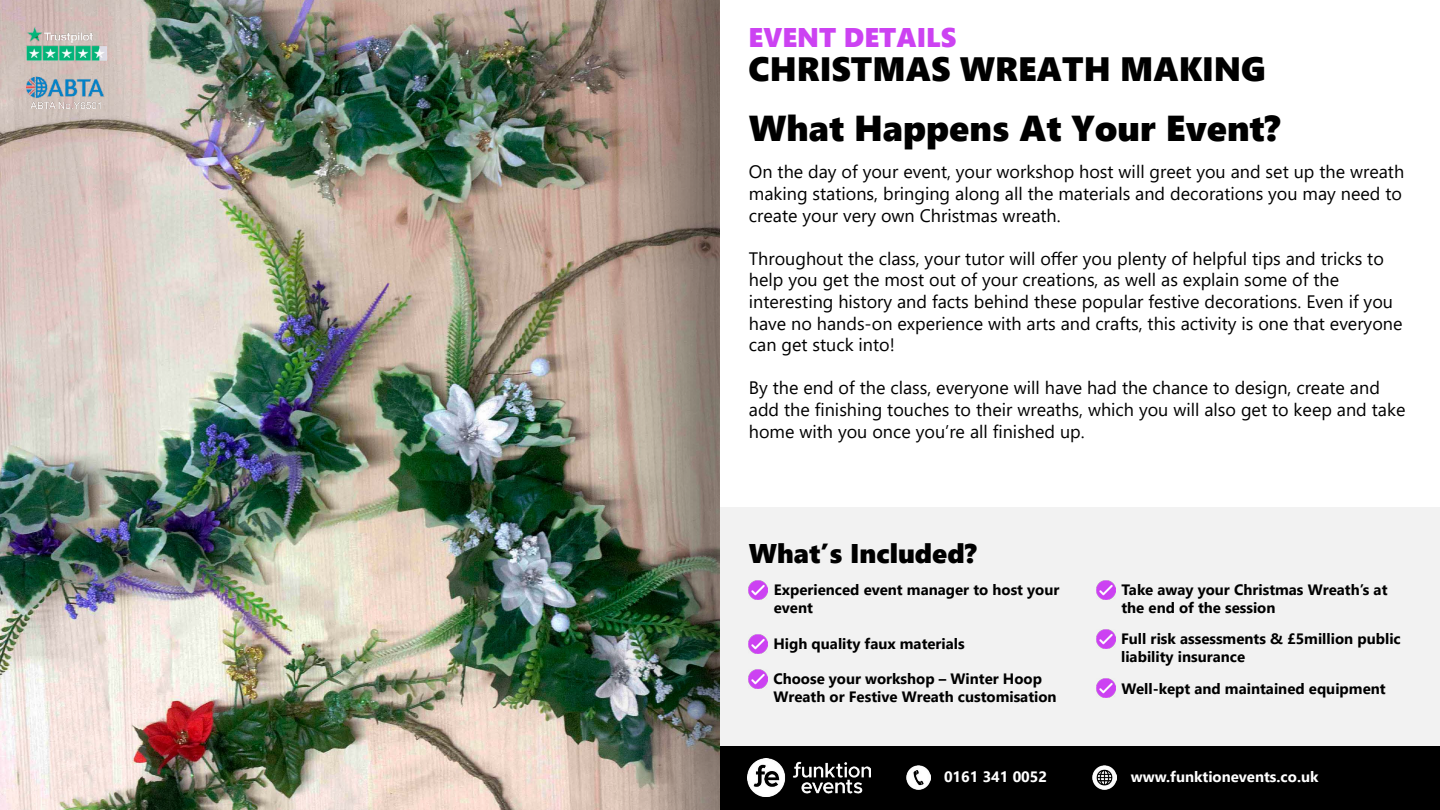
<style>
.page{position:relative;width:1440px;height:810px;background:#fff}
.page>*{position:absolute;margin:0;border:0;box-sizing:border-box;transform-origin:0 0}
.t1{font:36px "Segoe UI Black";color:#000}
.t2{font:33.75px "Segoe UI Black";color:#000}
.t3{font:27px "Segoe UI Black";color:#000}
.t4{font:27px "Segoe UI Black";color:#cc42f2}
.t5{font:18px/21.6px "Segoe UI";color:#000}
.t6{font:700 15px/18px "Segoe UI";color:#000}
.t7{font:700 15px "Segoe UI";color:#fff}
</style>
<div class="page">
<img style="left:0;top:0;width:564px;height:810px">
<img style="left:27px;top:27px;width:79px;height:81px">
<img style="left:564px;top:0;width:156px;height:810px">
<div style="left:720px;top:746px;width:720px;height:64px;background:#000"></div>
<img style="left:747px;top:759px;width:123px;height:38px">
<img style="left:906px;top:766px;width:24px;height:24px">
<img style="left:1092px;top:766px;width:25px;height:24px">
<div style="left:720px;top:507px;width:720px;height:239px;background:#f2f2f2"></div>
<img style="left:749px;top:580px;width:19px;height:19px">
<img style="left:749px;top:635px;width:19px;height:18px">
<img style="left:748px;top:670px;width:19px;height:19px">
<img style="left:1096px;top:580px;width:19px;height:19px">
<img style="left:1096px;top:629px;width:19px;height:19px">
<img style="left:1096px;top:679px;width:19px;height:19px">
<h3 class="t4" style="left:748px;top:18px;width:209px">EVENT DETAILS</h3>
<h2 class="t2" style="left:748px;top:45px;width:519px">CHRISTMAS WREATH MAKING</h2>
<h1 class="t1" style="left:749px;top:102px;width:533px">What Happens At Your Event?</h1>
<p class="t5" style="left:749px;top:160px;width:657px;text-align:justify">On the day of your event, your workshop host will greet you and set up the wreath making stations, bringing along all the materials and decorations you may need to create your very own Christmas wreath.</p>
<p class="t5" style="left:749px;top:246px;width:655px">Throughout the class, your tutor will offer you plenty of helpful tips and tricks to help you get the most out of your creations, as well as explain some of the interesting history and facts behind these popular festive decorations. Even if you have no hands-on experience with arts and crafts, this activity is one that everyone can get stuck into!</p>
<p class="t5" style="left:749px;top:376px;width:658px">By the end of the class, everyone will have had the chance to design, create and add the finishing touches to their wreaths, which you will also get to keep and take home with you once you’re all finished up.</p>
<h3 class="t3" style="left:749px;top:534px;width:229px">What’s Included?</h3>
<p class="t6" style="left:774px;top:580px;width:287px">Experienced event manager to host your event</p>
<p class="t6" style="left:773px;top:634px;width:193px">High quality faux materials</p>
<p class="t6" style="left:773px;top:669px;width:285px">Choose your workshop – Winter Hoop<br>Wreath or Festive Wreath customisation</p>
<p class="t6" style="left:1121px;top:580px;width:268px">Take away your Christmas Wreath’s at the end of the session</p>
<p class="t6" style="left:1121px;top:628px;width:281px">Full risk assessments &amp; £5million public liability insurance</p>
<p class="t6" style="left:1121px;top:678px;width:266px">Well-kept and maintained equipment</p>
<p class="t7" style="left:944px;top:762px;width:105px">0161 341 0052</p>
<p class="t7" style="left:1131px;top:762px;width:189px">www.funktionevents.co.uk</p>
</div>
